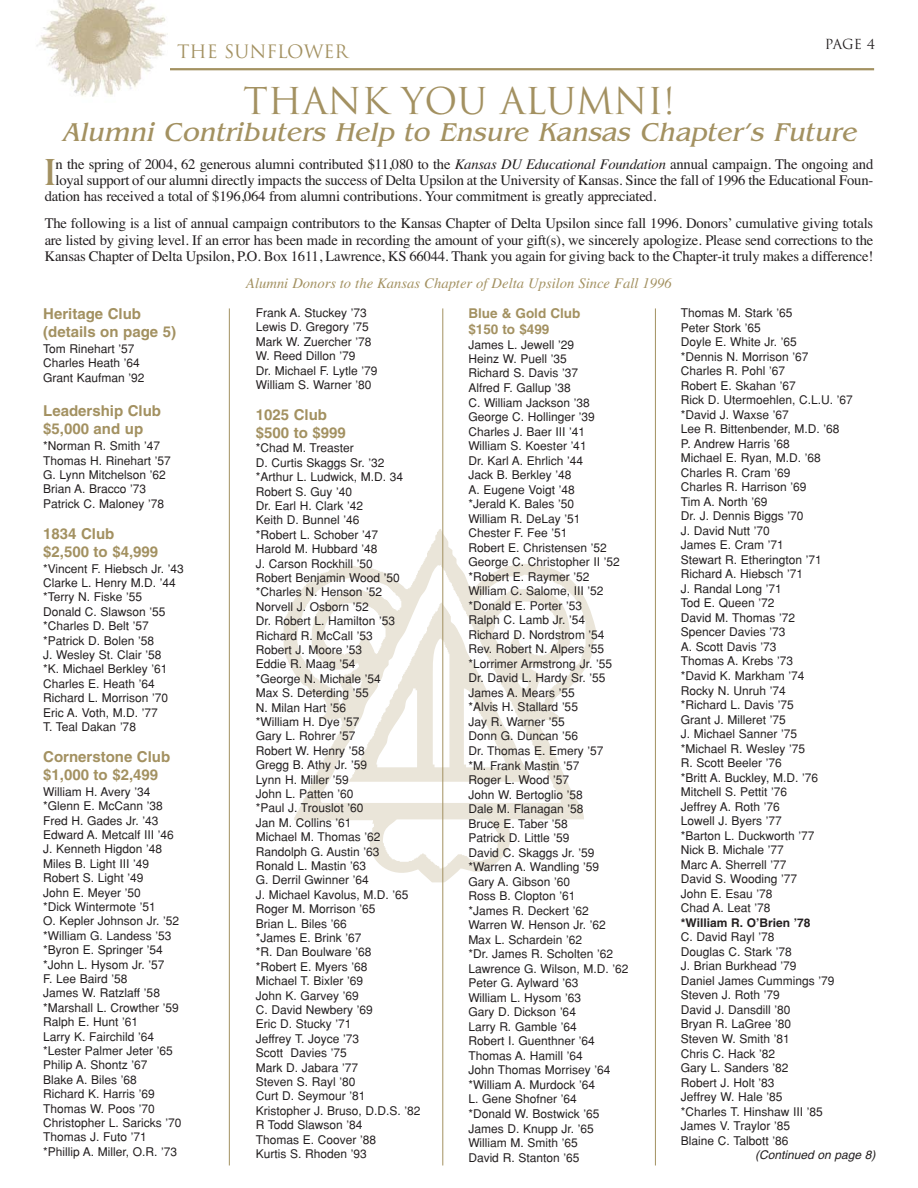
<style>
.page{position:relative;width:918px;height:1188px;background:#fff}
.page>*{position:absolute;margin:0;border:0;box-sizing:border-box;transform-origin:0 0}
.t1{font:39.6px "Benguiat";color:#a39161}
.t2{font:36px "Trajan";color:#a39161}
.t3{font:italic 27px "Benguiat";color:#a39161}
.t4{font:18px "Trajan";color:#a39161}
.t5{font:700 15px/18px "Helvetica";color:#a39161}
.t6{font:14.7px/16.4px "Times";letter-spacing:-.015em;color:#231f20;text-align:justify}
.t7{font:italic 14.7px "Times";color:#a39161}
.t8{font:700 13.5px/16.2px "Helvetica";color:#a39161}
.t9{font:13.5px "Trajan";color:#231f20}
.t10{font:12px/14.5px "Helvetica";color:#231f20}
.t11{font:700 12px "Helvetica";color:#231f20}
.t12{font:italic 12px "Helvetica";color:#231f20}
.s1{font-style:italic}
</style>
<div class="page">
<img style="left:283px;top:529px;width:313px;height:353px">
<hr style="left:170px;top:68px;width:704px;height:2px;background:#a39161">
<img style="left:36px;top:0;width:132px;height:97px">
<hr style="left:229px;top:308px;width:1px;height:857px;background:#a39161">
<hr style="left:442px;top:308px;width:1px;height:857px;background:#a39161">
<hr style="left:655px;top:308px;width:1px;height:857px;background:#a39161">
<h3 class="t4" style="left:177px;top:41px;width:172px">THE SUNFLOWER</h3>
<p class="t9" style="left:825px;top:36px;width:52px">PAGE 4</p>
<h2 class="t2" style="left:243px;top:81px;width:433px">THANK YOU ALUMNI!</h2>
<h3 class="t3" style="left:62px;top:123px;width:802px">Alumni Contributers Help to Ensure Kansas Chapter’s Future</h3>
<h1 class="t1" style="left:44px;top:157px;width:14px">I</h1>
<p class="t6" style="left:56px;top:157px;width:819px">n the spring of 2004, 62 generous alumni contributed $11,080 to the <span class="s1">Kansas DU Educational Foundation</span> annual campaign. The ongoing and</p>
<p class="t6" style="left:56px;top:173px;width:819px">loyal support of our alumni directly impacts the success of Delta Upsilon at the University of Kansas. Since the fall of 1996 the Educational Foun-</p>
<p class="t6" style="left:45px;top:190px;width:613px">dation has received a total of $196,064 from alumni contributions. Your commitment is greatly appreciated.</p>
<p class="t6" style="left:45px;top:217px;width:830px">The following is a list of annual campaign contributors to the Kansas Chapter of Delta Upsilon since fall 1996. Donors’ cumulative giving totals are listed by giving level. If an error has been made in recording the amount of your gift(s), we sincerely apologize. Please send corrections to the Kansas Chapter of Delta Upsilon, P.O. Box 1611, Lawrence, KS 66044. Thank you again for giving back to the Chapter-it truly makes a difference!</p>
<p class="t7" style="left:246px;top:278px;width:427px">Alumni Donors to the Kansas Chapter of Delta Upsilon Since Fall 1996</p>
<p class="t5" style="left:43px;top:306px;width:134px">Heritage Club (details on page 5)</p>
<p class="t10" style="left:43px;top:343px;width:103px">Tom Rinehart ’57<br>Charles Heath ’64<br>Grant Kaufman ’92</p>
<p class="t5" style="left:43px;top:404px;width:119px">Leadership Club $5,000 and up</p>
<p class="t10" style="left:43px;top:440px;width:129px">*Norman R. Smith ’47<br>Thomas H. Rinehart ’57<br>G. Lynn Mitchelson ’62<br>Brian A. Bracco ’73<br>Patrick C. Maloney ’78</p>
<p class="t5" style="left:43px;top:526px;width:117px">1834 Club $2,500 to $4,999</p>
<p class="t10" style="left:43px;top:562px;width:142px">*Vincent F. Hiebsch Jr. ’43<br>Clarke L. Henry M.D. ’44 *Terry N. Fiske ’55<br>Donald C. Slawson ’55 *Charles D. Belt ’57 *Patrick D. Bolen ’58<br>J. Wesley St. Clair ’58<br>*K. Michael Berkley ’61<br>Charles E. Heath ’64<br>Richard L. Morrison ’70<br>Eric A. Voth, M.D. ’77<br>T. Teal Dakan ’78</p>
<p class="t5" style="left:43px;top:749px;width:129px">Cornerstone Club $1,000 to $2,499</p>
<p class="t10" style="left:43px;top:786px;width:140px">William H. Avery ’34 *Glenn E. McCann ’38<br>Fred H. Gades Jr. ’43<br>Edward A. Metcalf III ’46<br>J. Kenneth Higdon ’48<br>Miles B. Light III ’49<br>Robert S. Light ’49<br>John E. Meyer ’50<br>*Dick Wintermote ’51<br>O. Kepler Johnson Jr. ’52 *William G. Landess ’53 *Byron E. Springer ’54 *John L. Hysom Jr. ’57<br>F. Lee Baird ’58<br>James W. Ratzlaff ’58 *Marshall L. Crowther ’59<br>Ralph E. Hunt ’61<br>Larry K. Fairchild ’64 *Lester Palmer Jeter ’65<br>Philip A. Shontz ’67<br>Blake A. Biles ’68<br>Richard K. Harris ’69<br>Thomas W. Poos ’70<br>Christopher L. Saricks ’70<br>Thomas J. Futo ’71 *Phillip A. Miller, O.R. ’73</p>
<p class="t10" style="left:256px;top:307px;width:123px">Frank A. Stuckey ’73<br>Lewis D. Gregory ’75<br>Mark W. Zuercher ’78<br>W. Reed Dillon ’79<br>Dr. Michael F. Lytle ’79<br>William S. Warner ’80</p>
<p class="t5" style="left:256px;top:407px;width:92px">1025 Club $500 to $999</p>
<p class="t10" style="left:256px;top:442px;width:166px">*Chad M. Treaster<br>D. Curtis Skaggs Sr. ’32 *Arthur L. Ludwick, M.D. 34<br>Robert S. Guy ’40<br>Dr. Earl H. Clark ’42<br>Keith D. Bunnel ’46<br>*Robert L. Schober ’47<br>Harold M. Hubbard ’48<br>J. Carson Rockhill ’50<br>Robert Benjamin Wood ’50 *Charles N. Henson ’52<br>Norvell J. Osborn ’52<br>Dr. Robert L. Hamilton ’53<br>Richard R. McCall ’53<br>Robert J. Moore ’53<br>Eddie R. Maag ’54<br>*George N. Michale ’54<br>Max S. Deterding ’55<br>N. Milan Hart ’56<br>*William H. Dye ’57<br>Gary L. Rohrer ’57<br>Robert W. Henry ’58<br>Gregg B. Athy Jr. ’59<br>Lynn H. Miller ’59<br>John L. Patten ’60<br>*Paul J. Trouslot ’60<br>Jan M. Collins ’61<br>Michael M. Thomas ’62<br>Randolph G. Austin ’63<br>Ronald L. Mastin ’63<br>G. Derril Gwinner ’64<br>J. Michael Kavolus, M.D. ’65<br>Roger M. Morrison ’65<br>Brian L. Biles ’66<br>*James E. Brink ’67<br>*R. Dan Boulware ’68<br>*Robert E. Myers ’68<br>Michael T. Bixler ’69<br>John K. Garvey ’69<br>C. David Newbery ’69<br>Eric D. Stucky ’71<br>Jeffrey T. Joyce ’73<br>Scott Davies ’75<br>Mark D. Jabara ’77<br>Steven S. Rayl ’80<br>Curt D. Seymour ’81<br>Kristopher J. Bruso, D.D.S. ’82<br>R Todd Slawson ’84<br>Thomas E. Coover ’88<br>Kurtis S. Rhoden ’93</p>
<p class="t8" style="left:468px;top:307px;width:114px">Blue &amp; Gold Club $150 to $499</p>
<p class="t10" style="left:468px;top:338px;width:162px">James L. Jewell ’29<br>Heinz W. Puell ’35<br>Richard S. Davis ’37<br>Alfred F. Gallup ’38<br>C. William Jackson ’38<br>George C. Hollinger ’39<br>Charles J. Baer III ’41<br>William S. Koester ’41<br>Dr. Karl A. Ehrlich ’44<br>Jack B. Berkley ’48<br>A. Eugene Voigt ’48<br>*Jerald K. Bales ’50<br>William R. DeLay ’51<br>Chester F. Fee ’51<br>Robert E. Christensen ’52<br>George C. Christopher II ’52 *Robert E. Raymer ’52<br>William C. Salome, III ’52 *Donald E. Porter ’53<br>Ralph C. Lamb Jr. ’54<br>Richard D. Nordstrom ’54<br>Rev. Robert N. Alpers ’55 *Lorrimer Armstrong Jr. ’55<br>Dr. David L. Hardy Sr. ’55<br>James A. Mears ’55<br>*Alvis H. Stallard ’55<br>Jay R. Warner ’55<br>Donn G. Duncan ’56<br>Dr. Thomas E. Emery ’57<br>*M. Frank Mastin ’57<br>Roger L. Wood ’57<br>John W. Bertoglio ’58<br>Dale M. Flanagan ’58<br>Bruce E. Taber ’58<br>Patrick D. Little ’59<br>David C. Skaggs Jr. ’59 *Warren A. Wandling ’59<br>Gary A. Gibson ’60<br>Ross B. Clopton ’61<br>*James R. Deckert ’62<br>Warren W. Henson Jr. ’62<br>Max L. Schardein ’62<br>*Dr. James R. Scholten ’62<br>Lawrence G. Wilson, M.D. ’62<br>Peter G. Aylward ’63<br>William L. Hysom ’63<br>Gary D. Dickson ’64<br>Larry R. Gamble ’64<br>Robert I. Guenthner ’64<br>Thomas A. Hamill ’64<br>John Thomas Morrisey ’64 *William A. Murdock ’64<br>L. Gene Shofner ’64<br>*Donald W. Bostwick ’65<br>James D. Knupp Jr. ’65<br>William M. Smith ’65<br>David R. Stanton ’65</p>
<p class="t10" style="left:681px;top:307px;width:174px">Thomas M. Stark ’65<br>Peter Stork ’65<br>Doyle E. White Jr. ’65<br>*Dennis N. Morrison ’67<br>Charles R. Pohl ’67<br>Robert E. Skahan ’67<br>Rick D. Utermoehlen, C.L.U. ’67 *David J. Waxse ’67<br>Lee R. Bittenbender, M.D. ’68<br>P. Andrew Harris ’68<br>Michael E. Ryan, M.D. ’68<br>Charles R. Cram ’69<br>Charles R. Harrison ’69<br>Tim A. North ’69<br>Dr. J. Dennis Biggs ’70<br>J. David Nutt ’70<br>James E. Cram ’71<br>Stewart R. Etherington ’71<br>Richard A. Hiebsch ’71<br>J. Randal Long ’71<br>Tod E. Queen ’72<br>David M. Thomas ’72<br>Spencer Davies ’73<br>A. Scott Davis ’73<br>Thomas A. Krebs ’73<br>*David K. Markham ’74<br>Rocky N. Unruh ’74<br>*Richard L. Davis ’75<br>Grant J. Milleret ’75<br>J. Michael Sanner ’75<br>*Michael R. Wesley ’75<br>R. Scott Beeler ’76<br>*Britt A. Buckley, M.D. ’76<br>Mitchell S. Pettit ’76<br>Jeffrey A. Roth ’76<br>Lowell J. Byers ’77<br>*Barton L. Duckworth ’77<br>Nick B. Michale ’77<br>Marc A. Sherrell ’77<br>David S. Wooding ’77<br>John E. Esau ’78<br>Chad A. Leat ’78</p>
<p class="t11" style="left:681px;top:918px;width:131px">*William R. O’Brien ’78</p>
<p class="t10" style="left:681px;top:931px;width:155px">C. David Rayl ’78<br>Douglas C. Stark ’78<br>J. Brian Burkhead ’79<br>Daniel James Cummings ’79<br>Steven J. Roth ’79<br>David J. Dansdill ’80<br>Bryan R. LaGree ’80<br>Steven W. Smith ’81<br>Chris C. Hack ’82<br>Gary L. Sanders ’82<br>Robert J. Holt ’83<br>Jeffrey W. Hale ’85<br>*Charles T. Hinshaw III ’85<br>James V. Traylor ’85<br>Blaine C. Talbott ’86</p>
<p class="t12" style="left:755px;top:1150px;width:122px">(Continued on page 8)</p>
</div>
